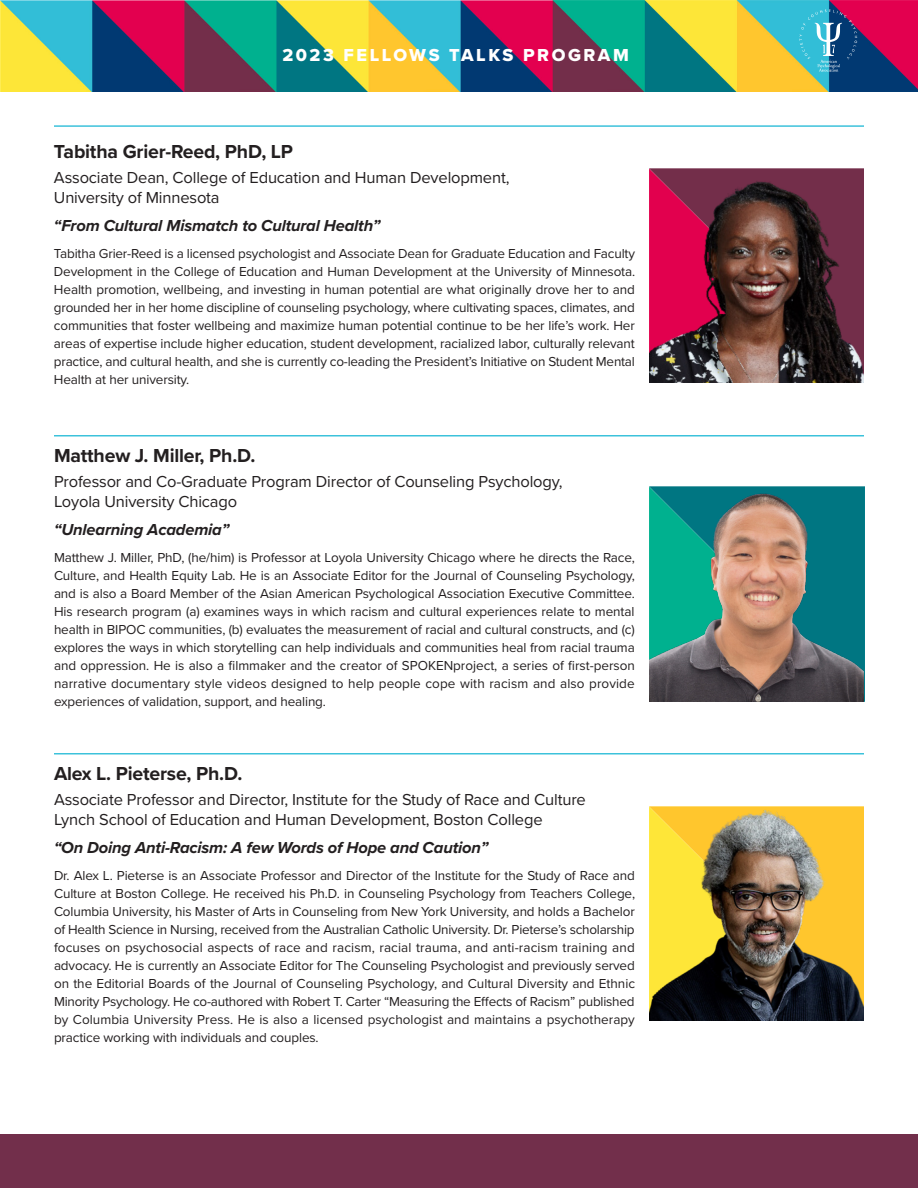
<style>
.page{position:relative;width:918px;height:1188px;background:#fff}
.page>*{position:absolute;margin:0;border:0;box-sizing:border-box;transform-origin:0 0}
.t1{font:700 19.5px "Proxima Nova";letter-spacing:-.01em;color:#231f20}
.t2{font:18px "Proxima Nova Extrabld";letter-spacing:.14em;color:#fff}
.t3{font:16.5px/19.5px "Proxima Nova";letter-spacing:-.01em;color:#231f20}
.t4{font:italic 700 16.5px "Proxima Nova";letter-spacing:-.01em;color:#231f20}
.t5{font:13.5px/18px "Proxima Nova";letter-spacing:-.01em;color:#231f20;text-align:justify}
</style>
<div class="page">
<img style="left:650px;top:168px;width:214px;height:214px">
<div style="left:0;top:1134px;width:918px;height:54px;background:#722f4b"></div>
<hr style="left:54px;top:435px;width:810px;height:1px;background:#3cc2db">
<hr style="left:54px;top:753px;width:810px;height:1px;background:#3cc2db">
<img style="left:650px;top:487px;width:214px;height:214px">
<img style="left:650px;top:806px;width:214px;height:215px">
<img style="left:0;top:0;width:918px;height:92px">
<svg style="left:800px;top:9px;width:57px;height:63px;background:#4087ab"></svg>
<hr style="left:54px;top:125px;width:810px;height:2px;background:#3cc2db">
<p class="t2" style="left:282px;top:42px;width:348px">2023 FELLOWS TALKS PROGRAM</p>
<p class="t1" style="left:54px;top:137px;width:241px">Tabitha Grier-Reed, PhD, LP</p>
<p class="t3" style="left:54px;top:167px;width:457px">Associate Dean, College of Education and Human Development,<br>University of Minnesota</p>
<p class="t4" style="left:54px;top:214px;width:328px">“From Cultural Mismatch to Cultural Health”</p>
<p class="t5" style="left:54px;top:244px;width:583px">Tabitha Grier-Reed is a licensed psychologist and Associate Dean for Graduate Education and Faculty Development in the College of Education and Human Development at the University of Minnesota.<br>Health promotion, wellbeing, and investing in human potential are what originally drove her to and grounded her in her home discipline of counseling psychology, where cultivating spaces, climates, and communities that foster wellbeing and maximize human potential continue to be her life’s work. Her areas of expertise include higher education, student development, racialized labor, culturally relevant practice, and cultural health, and she is currently co-leading the President’s Initiative on Student Mental Health at her university.</p>
<p class="t1" style="left:54px;top:441px;width:203px">Matthew J. Miller, Ph.D.</p>
<p class="t3" style="left:54px;top:471px;width:510px">Professor and Co-Graduate Program Director of Counseling Psychology,<br>Loyola University Chicago</p>
<p class="t4" style="left:54px;top:517px;width:177px">“Unlearning Academia”</p>
<p class="t5" style="left:54px;top:548px;width:582px">Matthew J. Miller, PhD, (he/him) is Professor at Loyola University Chicago where he directs the Race, Culture, and Health Equity Lab. He is an Associate Editor for the Journal of Counseling Psychology, and is also a Board Member of the Asian American Psychological Association Executive Committee.<br>His research program (a) examines ways in which racism and cultural experiences relate to mental health in BIPOC communities, (b) evaluates the measurement of racial and cultural constructs, and (c) explores the ways in which storytelling can help individuals and communities heal from racial trauma and oppression. He is also a filmmaker and the creator of SPOKENproject, a series of first-person narrative documentary style videos designed to help people cope with racism and also provide experiences of validation, support, and healing.</p>
<p class="t1" style="left:54px;top:759px;width:190px">Alex L. Pieterse, Ph.D.</p>
<p class="t3" style="left:54px;top:789px;width:533px">Associate Professor and Director, Institute for the Study of Race and Culture<br>Lynch School of Education and Human Development, Boston College</p>
<p class="t4" style="left:54px;top:835px;width:436px">“On Doing Anti-Racism: A few Words of Hope and Caution”</p>
<p class="t5" style="left:54px;top:866px;width:583px">Dr. Alex L. Pieterse is an Associate Professor and Director of the Institute for the Study of Race and Culture at Boston College. He received his Ph.D. in Counseling Psychology from Teachers College, Columbia University, his Master of Arts in Counseling from New York University, and holds a Bachelor of Health Science in Nursing, received from the Australian Catholic University. Dr. Pieterse’s scholarship focuses on psychosocial aspects of race and racism, racial trauma, and anti-racism training and advocacy. He is currently an Associate Editor for The Counseling Psychologist and previously served on the Editorial Boards of the Journal of Counseling Psychology, and Cultural Diversity and Ethnic Minority Psychology. He co-authored with Robert T. Carter “Measuring the Effects of Racism” published by Columbia University Press. He is also a licensed psychologist and maintains a psychotherapy practice working with individuals and couples.</p>
</div>
